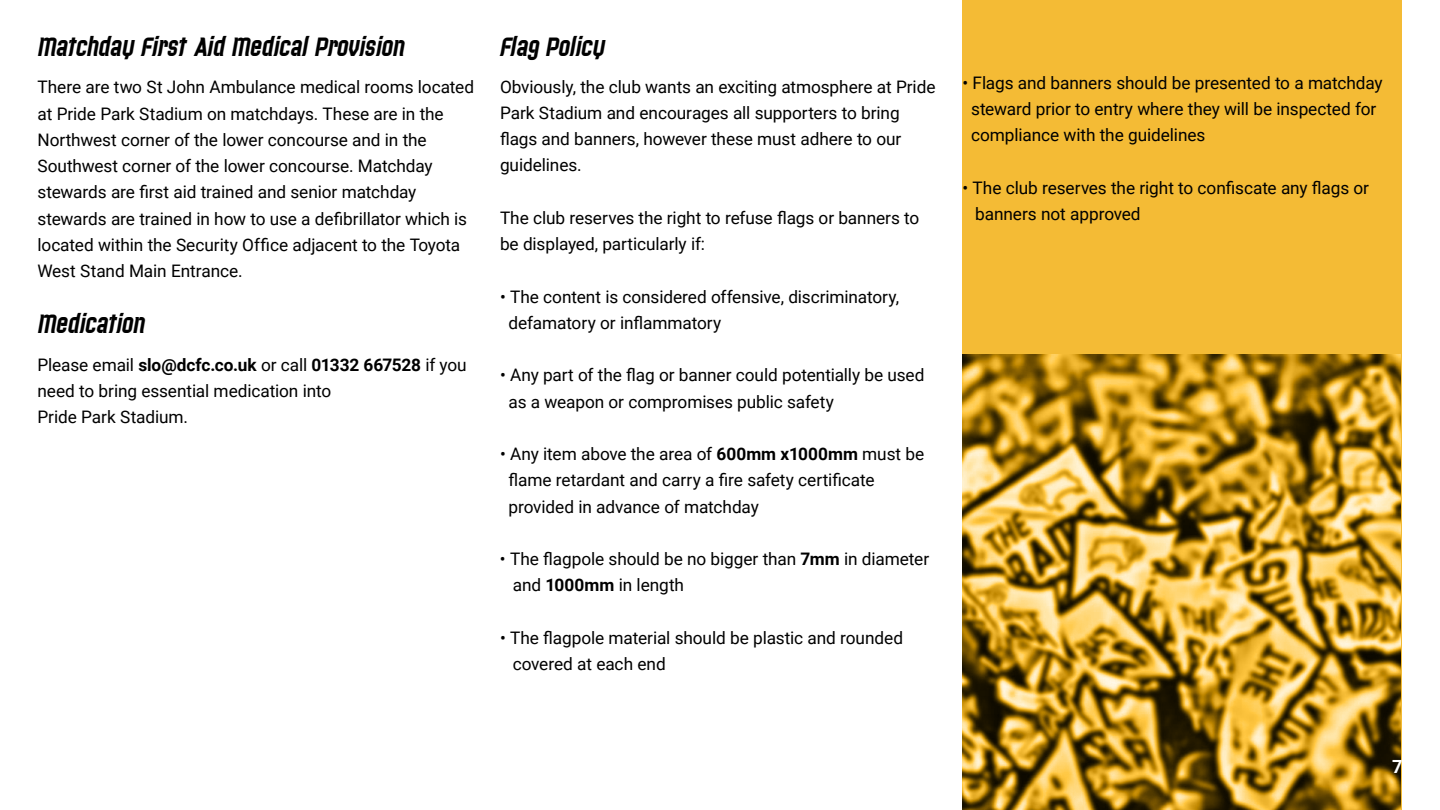
<style>
.page{position:relative;width:1440px;height:810px;background:#fff}
.page>*{position:absolute;margin:0;border:0;box-sizing:border-box;transform-origin:0 0}
.t1{font:26.25px "BBGDCFC Standard";letter-spacing:-.02em;color:#000}
.t2{font:700 18.15px "Roboto";color:#fff}
.t3{font:17.25px/26.2px "Roboto";letter-spacing:-.005em;color:#000}
.s1{font-weight:700}
</style>
<div class="page">
<svg style="left:962px;top:0;width:440px;height:810px;background:#d0a02f"></svg>
<h1 class="t1" style="left:38px;top:30px;width:369px">Matchday First Aid Medical Provision</h1>
<p class="t3" style="left:38px;top:73px;width:438px">There are two St John Ambulance medical rooms located at Pride Park Stadium on matchdays. These are in the Northwest corner of the lower concourse and in the Southwest corner of the lower concourse. Matchday stewards are first aid trained and senior matchday stewards are trained in how to use a defibrillator which is located within the Security Office adjacent to the Toyota West Stand Main Entrance.</p>
<h1 class="t1" style="left:38px;top:307px;width:109px">Medication</h1>
<p class="t3" style="left:38px;top:351px;width:431px">Please email <span class="s1">slo@dcfc.co.uk</span> or call <span class="s1">01332 667528</span> if you need to bring essential medication into<br>Pride Park Stadium.</p>
<h1 class="t1" style="left:500px;top:30px;width:107px">Flag Policy</h1>
<p class="t3" style="left:500px;top:73px;width:437px">Obviously, the club wants an exciting atmosphere at Pride Park Stadium and encourages all supporters to bring flags and banners, however these must adhere to our guidelines.</p>
<p class="t3" style="left:500px;top:204px;width:421px">The club reserves the right to refuse flags or banners to be displayed, particularly if:</p>
<p class="t3" style="left:509px;top:283px;width:392px;text-indent:-9px">• The content is considered offensive, discriminatory, defamatory or inflammatory</p>
<p class="t3" style="left:509px;top:361px;width:417px;text-indent:-9px">• Any part of the flag or banner could potentially be used as a weapon or compromises public safety</p>
<p class="t3" style="left:509px;top:440px;width:417px;text-indent:-9px">• Any item above the area of <span class="s1">600mm x1000mm</span> must be flame retardant and carry a fire safety certificate provided in advance of matchday</p>
<p class="t3" style="left:513px;top:545px;width:418px;text-indent:-13px">• The flagpole should be no bigger than <span class="s1">7mm</span> in diameter and <span class="s1">1000mm</span> in length</p>
<p class="t3" style="left:513px;top:624px;width:392px;text-indent:-13px">• The flagpole material should be plastic and rounded covered at each end</p>
<p class="t3" style="left:971px;top:69px;width:413px;text-indent:-9px">• Flags and banners should be presented to a matchday steward prior to entry where they will be inspected for compliance with the guidelines</p>
<p class="t3" style="left:975px;top:174px;width:395px;text-indent:-13px">• The club reserves the right to confiscate any flags or banners not approved</p>
<p class="t2" style="left:1392px;top:753px;width:12px">7</p>
</div>
